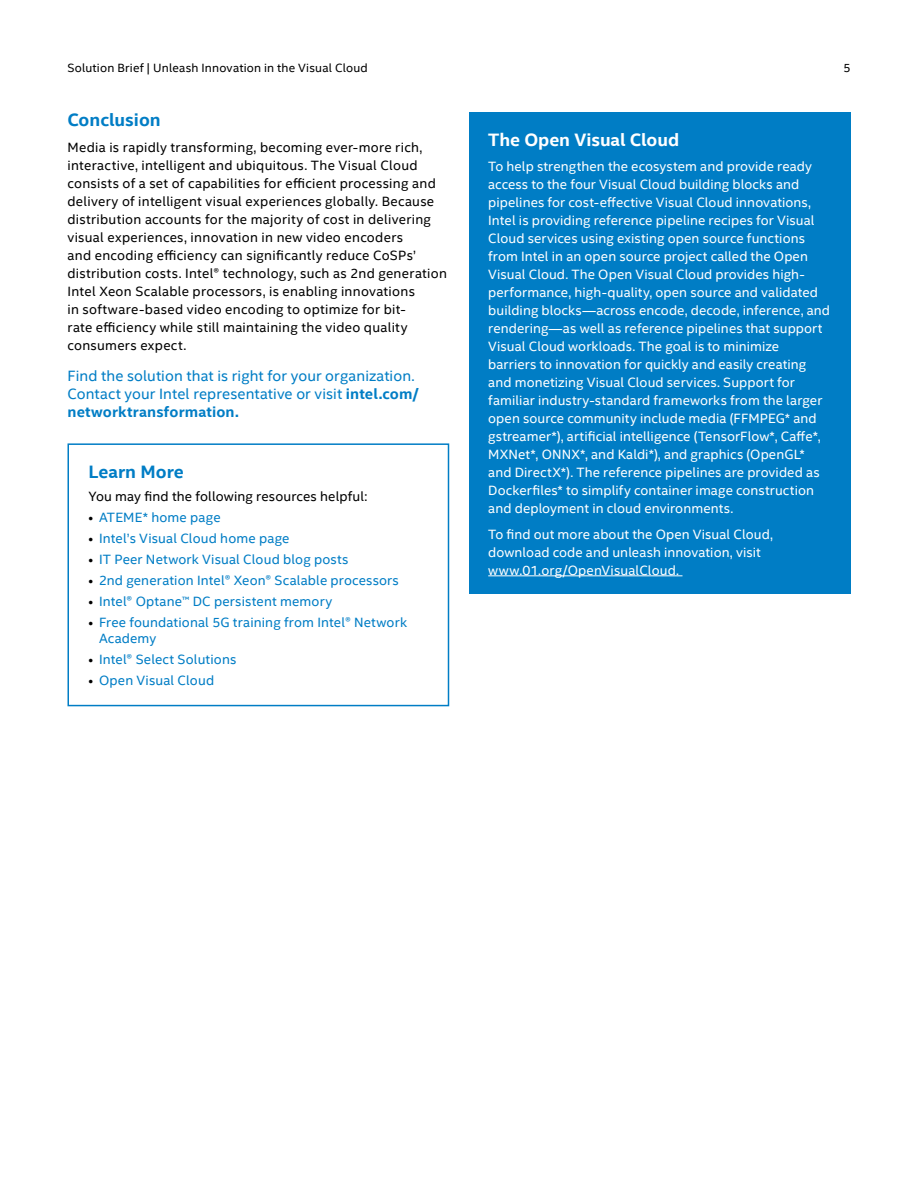
<style>
.page{position:relative;width:918px;height:1188px;background:#fff}
.page>*{position:absolute;margin:0;border:0;box-sizing:border-box;transform-origin:0 0}
.t1{font:700 18px "Intel Clear";color:#007dc5}
.t2{font:700 18px "Intel Clear";letter-spacing:-.005em;color:#fff}
.t3{font:15px/18px "Intel Clear";letter-spacing:.005em;color:#007dc5}
.t4{font:13.5px/18px "Intel Clear";letter-spacing:.005em;color:#fff}
.t5{font:13.5px/18px "Intel Clear";letter-spacing:.02em;color:#000}
.t6{font:13.5px/16.5px "Intel Clear";letter-spacing:.01em;color:#007dc5}
.t7{font:12px "Intel Clear";letter-spacing:.015em;color:#000}
.s1{font-weight:700}
.s2{color:#000}
</style>
<div class="page">
<div style="left:68px;top:443px;width:381px;height:263px;border:2px solid #007dc5"></div>
<div style="left:469px;top:112px;width:381px;height:482px;background:#007dc5"></div>
<hr style="left:488px;top:575px;width:195px;height:1px;background:#fff">
<p class="t7" style="left:68px;top:60px;width:302px">Solution Brief | Unleash Innovation in the Visual Cloud</p>
<p class="t7" style="left:843px;top:60px;width:9px">5</p>
<h1 class="t1" style="left:68px;top:108px;width:95px">Conclusion</h1>
<p class="t5" style="left:68px;top:138px;width:381px">Media is rapidly transforming, becoming ever-more rich, interactive, intelligent and ubiquitous. The Visual Cloud consists of a set of capabilities for efficient processing and delivery of intelligent visual experiences globally. Because distribution accounts for the majority of cost in delivering visual experiences, innovation in new video encoders<br>and encoding efficiency can significantly reduce CoSPs’ distribution costs. Intel® technology, such as 2nd generation Intel Xeon Scalable processors, is enabling innovations<br>in software-based video encoding to optimize for bit-<br>rate efficiency while still maintaining the video quality consumers expect.</p>
<p class="t3" style="left:68px;top:367px;width:353px">Find the solution that is right for your organization.<br>Contact your Intel representative or visit <span class="s1">intel.com/ networktransformation.</span></p>
<h1 class="t1" style="left:88px;top:460px;width:97px">Learn More</h1>
<p class="t5" style="left:88px;top:487px;width:280px">You may find the following resources helpful:</p>
<p class="t6" style="left:88px;top:508px;width:134px"><span class="s2">•</span> ATEME* home page</p>
<p class="t6" style="left:88px;top:529px;width:203px"><span class="s2">•</span> Intel’s Visual Cloud home page</p>
<p class="t6" style="left:88px;top:550px;width:261px"><span class="s2">•</span> IT Peer Network Visual Cloud blog posts</p>
<p class="t6" style="left:88px;top:571px;width:312px"><span class="s2">•</span> 2nd generation Intel® Xeon® Scalable processors</p>
<p class="t6" style="left:88px;top:592px;width:245px"><span class="s2">•</span> Intel® Optane™ DC persistent memory</p>
<p class="t6" style="left:99px;top:613px;width:310px;text-indent:-11px"><span class="s2">•</span> Free foundational 5G training from Intel® Network<br>Academy</p>
<p class="t6" style="left:88px;top:651px;width:149px"><span class="s2">•</span> Intel® Select Solutions</p>
<p class="t6" style="left:88px;top:672px;width:127px"><span class="s2">•</span> Open Visual Cloud</p>
<h1 class="t2" style="left:488px;top:127px;width:192px">The Open Visual Cloud</h1>
<p class="t4" style="left:488px;top:157px;width:343px">To help strengthen the ecosystem and provide ready access to the four Visual Cloud building blocks and pipelines for cost-effective Visual Cloud innovations, Intel is providing reference pipeline recipes for Visual Cloud services using existing open source functions from Intel in an open source project called the Open Visual Cloud. The Open Visual Cloud provides high&shy;performance, high-quality, open source and validated building blocks—across encode, decode, inference, and rendering—as well as reference pipelines that support Visual Cloud workloads. The goal is to minimize barriers to innovation for quickly and easily creating and monetizing Visual Cloud services. Support for familiar industry-standard frameworks from the larger open source community include media (FFMPEG* and gstreamer*), artificial intelligence (TensorFlow*, Caffe*, MXNet*, ONNX*, and Kaldi*), and graphics (OpenGL* and DirectX*). The reference pipelines are provided as Dockerfiles* to simplify container image construction and deployment in cloud environments.</p>
<p class="t4" style="left:488px;top:525px;width:286px">To find out more about the Open Visual Cloud, download code and unleash innovation, visit www.01.org/OpenVisualCloud.</p>
</div>
